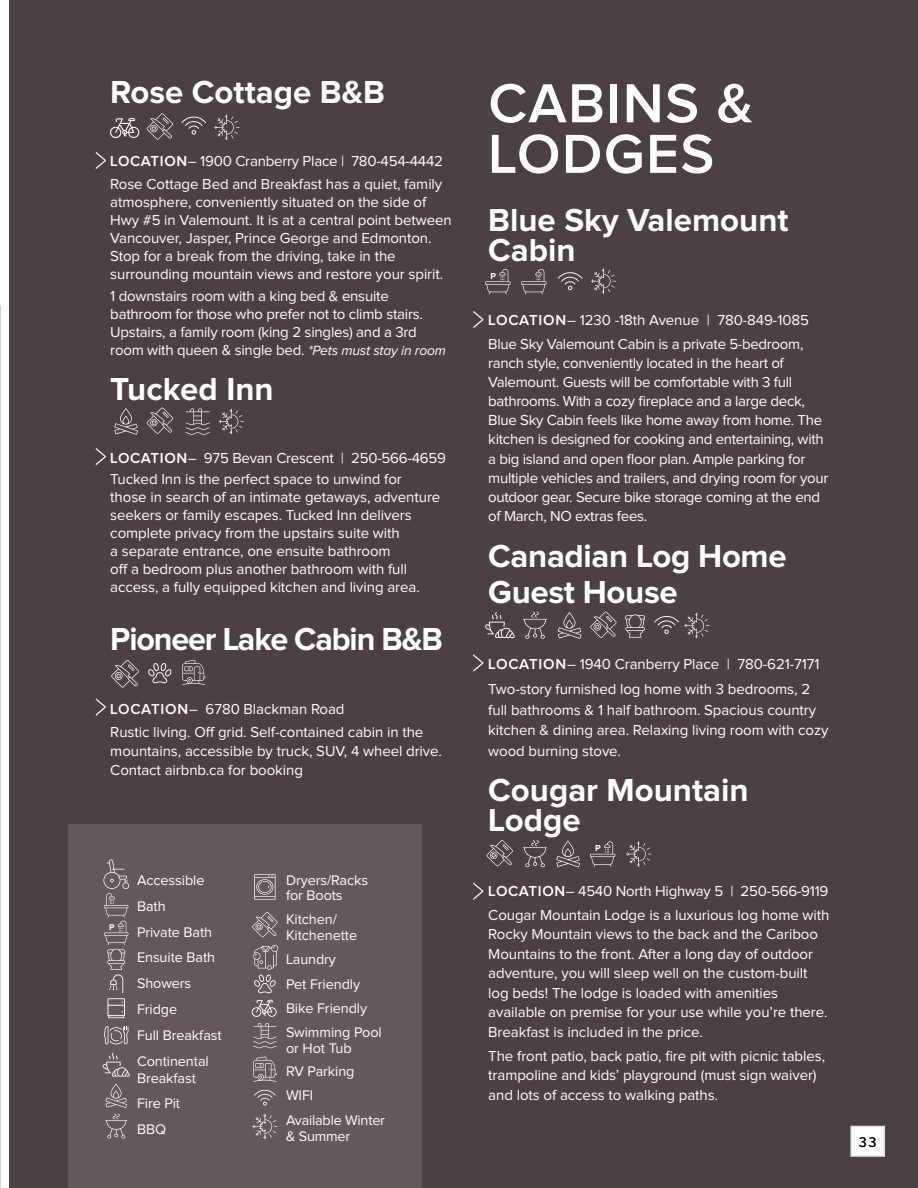
<style>
.page{position:relative;width:918px;height:1188px;background:#fff}
.page>*{position:absolute;margin:0;border:0;box-sizing:border-box;transform-origin:0 0}
.t1{font:600 57px/50.6px "Proxima Nova";letter-spacing:.025em;color:#fff}
.t2{font:700 33px/29.7px "Proxima Nova";color:#fff}
.t3{font:700 33px "Proxima Nova";letter-spacing:-.035em;color:#fff}
.t4{font:15px/19.2px "Proxima Nova";letter-spacing:-.005em;color:#fff}
.t5{font:600 15px "Isidora Sans";color:#000}
.t6{font:14.4px/26px "Proxima Nova";letter-spacing:-.005em;color:#fff}
.t7{font:700 9px "Proxima Nova";color:#fff}
.t8{font:700 8.7px "Proxima Nova";color:#fff}
.s1{font-weight:600}
.s2{font-style:italic;font-size:13.8px}
</style>
<div class="page">
<div style="left:10px;top:0;width:908px;height:1188px;background:#4a4045"></div>
<div style="left:68px;top:825px;width:354px;height:363px;background:#63595d"></div>
<svg style="left:104px;top:1026px;width:24px;height:18px"></svg>
<svg style="left:105px;top:1084px;width:22px;height:24px"></svg>
<svg style="left:105px;top:1114px;width:22px;height:24px"></svg>
<svg style="left:252px;top:912px;width:26px;height:25px"></svg>
<svg style="left:253px;top:1023px;width:24px;height:25px"></svg>
<svg style="left:253px;top:1057px;width:24px;height:25px"></svg>
<svg style="left:253px;top:945px;width:25px;height:48px"></svg>
<svg style="left:254px;top:1090px;width:22px;height:16px"></svg>
<svg style="left:252px;top:1114px;width:26px;height:25px"></svg>
<svg style="left:252px;top:1000px;width:25px;height:17px"></svg>
<svg style="left:254px;top:874px;width:22px;height:26px"></svg>
<svg style="left:103px;top:1053px;width:27px;height:24px"></svg>
<svg style="left:103px;top:860px;width:26px;height:158px"></svg>
<svg style="left:110px;top:118px;width:29px;height:20px"></svg>
<svg style="left:96px;top:152px;width:10px;height:17px"></svg>
<svg style="left:147px;top:113px;width:26px;height:27px"></svg>
<svg style="left:182px;top:117px;width:24px;height:18px"></svg>
<svg style="left:214px;top:115px;width:25px;height:25px"></svg>
<svg style="left:96px;top:698px;width:10px;height:18px"></svg>
<svg style="left:114px;top:408px;width:24px;height:27px"></svg>
<svg style="left:186px;top:408px;width:24px;height:27px"></svg>
<svg style="left:96px;top:448px;width:10px;height:17px"></svg>
<svg style="left:147px;top:408px;width:26px;height:26px"></svg>
<svg style="left:219px;top:409px;width:25px;height:25px"></svg>
<div style="left:850px;top:1126px;width:35px;height:31px;background:#fff;border:2px solid #e4e4e7"></div>
<svg style="left:473px;top:311px;width:10px;height:17px"></svg>
<svg style="left:558px;top:272px;width:24px;height:18px"></svg>
<svg style="left:521px;top:269px;width:26px;height:25px"></svg>
<svg style="left:485px;top:269px;width:26px;height:25px"></svg>
<svg style="left:591px;top:268px;width:25px;height:26px"></svg>
<svg style="left:473px;top:654px;width:10px;height:18px"></svg>
<svg style="left:485px;top:612px;width:30px;height:26px"></svg>
<svg style="left:558px;top:612px;width:23px;height:27px"></svg>
<svg style="left:590px;top:612px;width:27px;height:26px"></svg>
<svg style="left:654px;top:613px;width:56px;height:25px"></svg>
<svg style="left:625px;top:614px;width:20px;height:24px"></svg>
<svg style="left:523px;top:612px;width:24px;height:27px"></svg>
<svg style="left:473px;top:882px;width:10px;height:18px"></svg>
<svg style="left:590px;top:841px;width:25px;height:26px"></svg>
<svg style="left:556px;top:841px;width:24px;height:26px"></svg>
<svg style="left:487px;top:840px;width:26px;height:26px"></svg>
<svg style="left:626px;top:841px;width:26px;height:26px"></svg>
<svg style="left:523px;top:840px;width:24px;height:27px"></svg>
<svg style="left:111px;top:660px;width:28px;height:28px"></svg>
<svg style="left:182px;top:660px;width:23px;height:25px"></svg>
<svg style="left:148px;top:663px;width:23px;height:20px"></svg>
<h2 class="t2" style="left:110px;top:79px;width:276px">Rose Cottage B&amp;B</h2>
<p class="t4" style="left:110px;top:151px;width:334px;line-height:22.5px"><span class="s1">LOCATION</span>– 1900 Cranberry Place | 780-454-4442<br>Rose Cottage Bed and Breakfast has a quiet, family</p>
<p class="t4" style="left:110px;top:193px;width:343px;line-height:18px">atmosphere, conveniently situated on the side of Hwy #5 in Valemount. It is at a central point between Vancouver, Jasper, Prince George and Edmonton.<br>Stop for a break from the driving, take in the surrounding mountain views and restore your spirit.</p>
<p class="t4" style="left:110px;top:288px;width:337px;line-height:18px">1 downstairs room with a king bed &amp; ensuite bathroom for those who prefer not to climb stairs.<br>Upstairs, a family room (king 2 singles) and a 3rd room with queen &amp; single bed. <span class="s2">*Pets must stay in room</span></p>
<h2 class="t2" style="left:110px;top:375px;width:165px">Tucked Inn</h2>
<p class="t4" style="left:110px;top:448px;width:337px;line-height:21px"><span class="s1">LOCATION</span>– 975 Bevan Crescent | 250-566-4659<br>Tucked Inn is the perfect space to unwind for</p>
<p class="t4" style="left:110px;top:488px;width:332px;line-height:18.1px">those in search of an intimate getaways, adventure seekers or family escapes. Tucked Inn delivers complete privacy from the upstairs suite with<br>a separate entrance, one ensuite bathroom<br>off a bedroom plus another bathroom with full access, a fully equipped kitchen and living area.</p>
<h2 class="t3" style="left:110px;top:624px;width:334px">Pioneer Lake Cabin B&amp;B</h2>
<p class="t4" style="left:110px;top:698px;width:315px;line-height:23.2px"><span class="s1">LOCATION</span>– 6780 Blackman Road<br>Rustic living. Off grid. Self-contained cabin in the</p>
<p class="t4" style="left:110px;top:742px;width:333px;line-height:18.8px">mountains, accessible by truck, SUV, 4 wheel drive.<br>Contact airbnb.ca for booking</p>
<p class="t8" style="left:109px;top:923px;width:7px">P</p>
<p class="t6" style="left:137px;top:868px;width:86px">Accessible<br>Bath<br>Private Bath<br>Ensuite Bath<br>Showers<br>Fridge<br>Full Breakfast<br>Continental</p>
<p class="t6" style="left:137px;top:1067px;width:60px;line-height:24.5px">Breakfast<br>Fire Pit</p>
<p class="t6" style="left:137px;top:1117px;width:30px">BBQ</p>
<p class="t6" style="left:286px;top:873px;width:84px;line-height:15.5px">Dryers/Racks for Boots</p>
<p class="t6" style="left:286px;top:913px;width:73px;line-height:15.5px">Kitchen/<br>Kitchenette</p>
<p class="t6" style="left:286px;top:948px;width:97px;line-height:24.3px">Laundry<br>Pet Friendly<br>Bike Friendly<br>Swimming Pool</p>
<p class="t6" style="left:286px;top:1037px;width:101px;line-height:24px">or Hot Tub<br>RV Parking<br>WIFI<br>Available Winter</p>
<p class="t6" style="left:286px;top:1124px;width:66px">&amp; Summer</p>
<h1 class="t1" style="left:488px;top:80px;width:267px">CABINS &amp;<br>LODGES</h1>
<h2 class="t2" style="left:488px;top:207px;width:302px">Blue Sky Valemount<br>Cabin</h2>
<p class="t7" style="left:490px;top:272px;width:7px">P</p>
<p class="t4" style="left:488px;top:309px;width:322px;line-height:23.7px"><span class="s1">LOCATION</span>– 1230 -18th Avenue | 780-849-1085<br>Blue Sky Valemount Cabin is a private 5-bedroom,</p>
<p class="t4" style="left:488px;top:354px;width:342px">ranch style, conveniently located in the heart of Valemount. Guests will be comfortable with 3 full bathrooms. With a cozy fireplace and a large deck, Blue Sky Cabin feels like home away from home. The kitchen is designed for cooking and entertaining, with a big island and open floor plan. Ample parking for multiple vehicles and trailers, and drying room for your outdoor gear. Secure bike storage coming at the end of March, NO extras fees.</p>
<h2 class="t2" style="left:488px;top:540px;width:300px;line-height:36px">Canadian Log Home<br>Guest House</h2>
<p class="t4" style="left:488px;top:652px;width:333px;line-height:25.2px"><span class="s1">LOCATION</span>– 1940 Cranberry Place | 780-621-7171<br>Two-story furnished log home with 3 bedrooms, 2</p>
<p class="t4" style="left:488px;top:700px;width:342px;line-height:20.7px">full bathrooms &amp; 1 half bathroom. Spacious country kitchen &amp; dining area. Relaxing living room with cozy wood burning stove.</p>
<h2 class="t2" style="left:488px;top:777px;width:262px">Cougar Mountain<br>Lodge</h2>
<p class="t7" style="left:595px;top:844px;width:7px">P</p>
<p class="t4" style="left:488px;top:880px;width:343px;line-height:24px"><span class="s1">LOCATION</span>– 4540 North Highway 5 | 250-566-9119<br>Cougar Mountain Lodge is a luxurious log home with</p>
<p class="t4" style="left:488px;top:925px;width:341px">Rocky Mountain views to the back and the Cariboo Mountains to the front. After a long day of outdoor adventure, you will sleep well on the custom-built log beds! The lodge is loaded with amenities available on premise for your use while you’re there.<br>Breakfast is included in the price.</p>
<p class="t4" style="left:488px;top:1047px;width:338px">The front patio, back patio, fire pit with picnic tables, trampoline and kids’ playground (must sign waiver) and lots of access to walking paths.</p>
<p class="t5" style="left:859px;top:1133px;width:19px">33</p>
</div>
